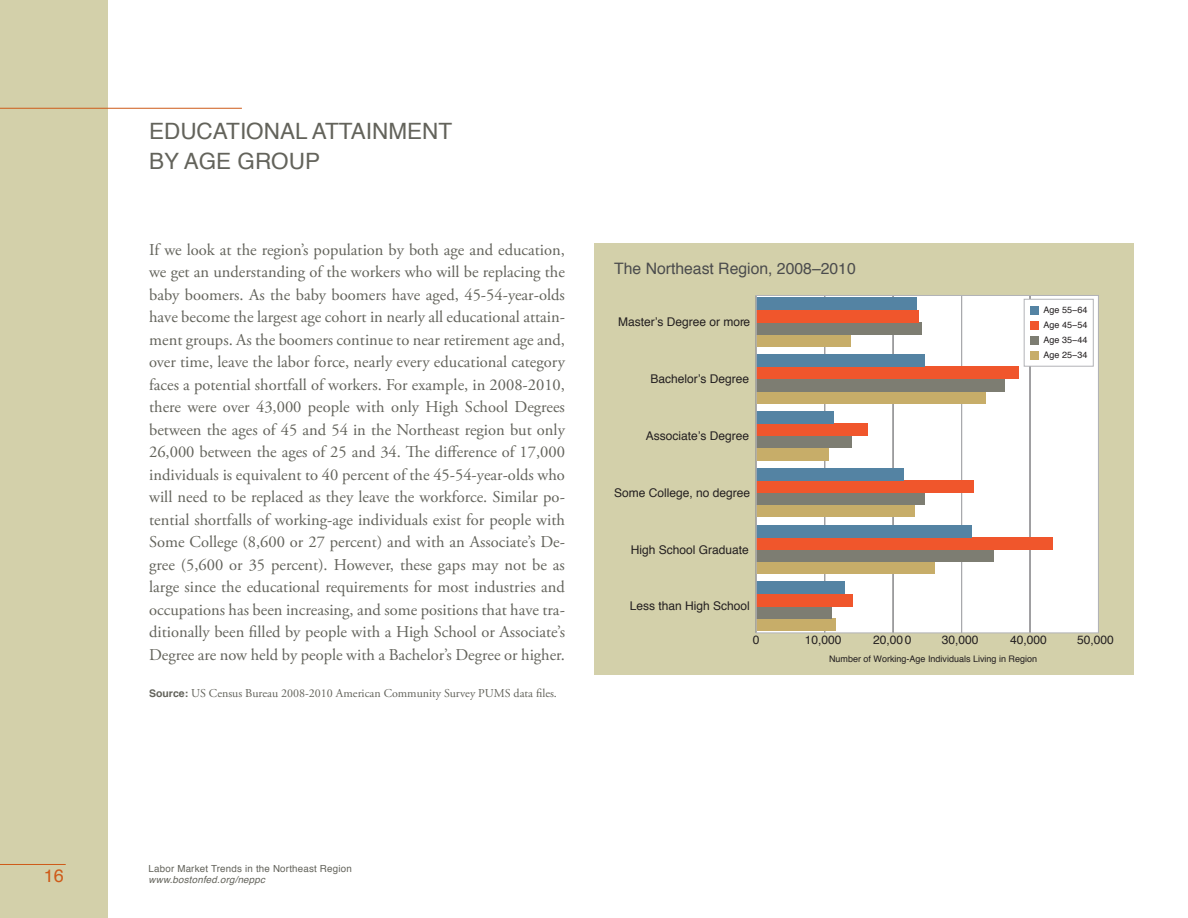
<style>
.page{position:relative;width:1188px;height:918px;background:#fff}
.page>*{position:absolute;margin:0;border:0;box-sizing:border-box;transform-origin:0 0}
.t1{font:22.5px/30px "Helvetica";color:#63635b}
.t2{font:18px "Helvetica";color:#ce5b19}
.BodyText{font:16.5px/22.5px "Adobe Garamond Pro";color:#63635b;text-align:justify}
.t3{font:15.75px "Helvetica";color:#4b4c4d}
.t4{font:12px "Helvetica";color:#231f20}
.BodyText-2{font:12px "Adobe Garamond Pro";color:#63635b}
.t5{font:9.75px "Helvetica";letter-spacing:.02em;color:#63635b}
.t6{font:italic 9.75px "Helvetica";letter-spacing:.02em;color:#63635b}
.t7{font:9px/15px "Helvetica";color:#231f20;text-align:justify}
.s1{font-family:"Helvetica";font-weight:700;font-size:10.5px}
</style>
<div class="page">
<div style="left:0;top:0;width:108px;height:918px;background:#d3d0aa"></div>
<hr style="left:0;top:108px;width:242px;height:1px;background:#ce5b19">
<hr style="left:0;top:864px;width:66px;height:1px;background:#ce5b19">
<div style="left:594px;top:243px;width:540px;height:432px;background:#d3d0aa"></div>
<div style="left:756px;top:295px;width:342px;height:338px;background:#fff"></div>
<hr style="left:1030px;top:295px;width:1px;height:338px;background:#b2b3b7">
<hr style="left:961px;top:295px;width:1px;height:338px;background:#b2b3b7">
<hr style="left:893px;top:295px;width:1px;height:338px;background:#b2b3b7">
<hr style="left:824px;top:295px;width:1px;height:338px;background:#b2b3b7">
<div style="left:756px;top:618px;width:80px;height:12px;background:#c7ad69"></div>
<div style="left:756px;top:606px;width:76px;height:12px;background:#7d7d72"></div>
<div style="left:756px;top:594px;width:96px;height:12px;background:#f0562c"></div>
<div style="left:756px;top:582px;width:88px;height:12px;background:#5483a3"></div>
<div style="left:756px;top:562px;width:179px;height:12px;background:#c7ad69"></div>
<div style="left:756px;top:549px;width:238px;height:13px;background:#7d7d72"></div>
<div style="left:756px;top:537px;width:297px;height:12px;background:#f0562c"></div>
<div style="left:756px;top:525px;width:216px;height:12px;background:#5483a3"></div>
<div style="left:756px;top:505px;width:159px;height:12px;background:#c7ad69"></div>
<div style="left:756px;top:493px;width:169px;height:12px;background:#7d7d72"></div>
<div style="left:756px;top:480px;width:218px;height:13px;background:#f0562c"></div>
<div style="left:756px;top:468px;width:148px;height:12px;background:#5483a3"></div>
<div style="left:756px;top:448px;width:73px;height:12px;background:#c7ad69"></div>
<div style="left:756px;top:436px;width:96px;height:12px;background:#7d7d72"></div>
<div style="left:756px;top:424px;width:112px;height:12px;background:#f0562c"></div>
<div style="left:756px;top:411px;width:78px;height:13px;background:#5483a3"></div>
<div style="left:756px;top:391px;width:230px;height:12px;background:#c7ad69"></div>
<div style="left:756px;top:379px;width:249px;height:12px;background:#7d7d72"></div>
<div style="left:756px;top:367px;width:263px;height:12px;background:#f0562c"></div>
<div style="left:756px;top:355px;width:168px;height:12px;background:#5483a3"></div>
<div style="left:756px;top:334px;width:95px;height:13px;background:#c7ad69"></div>
<div style="left:756px;top:322px;width:166px;height:12px;background:#7d7d72"></div>
<div style="left:756px;top:310px;width:163px;height:12px;background:#f0562c"></div>
<div style="left:756px;top:298px;width:161px;height:12px;background:#5483a3"></div>
<div style="left:1024px;top:299px;width:69px;height:67px;background:#fff"></div>
<div style="left:1024px;top:299px;width:70px;height:68px;border:1px solid #b2b3b7"></div>
<div style="left:1031px;top:306px;width:8px;height:9px;background:#5483a3"></div>
<div style="left:1031px;top:321px;width:8px;height:9px;background:#f0562c"></div>
<div style="left:1031px;top:336px;width:8px;height:9px;background:#7d7d72"></div>
<div style="left:1031px;top:351px;width:8px;height:9px;background:#c7ad69"></div>
<div style="left:756px;top:295px;width:343px;height:338px;border:1px solid #b2b3b7"></div>
<p class="t1" style="left:149px;top:117px;width:304px">EDUCATIONAL ATTAINMENT<br>BY AGE GROUP</p>
<p class="BodyText" style="left:149px;top:239px;width:417px">If we look at the region’s population by both age and education, we get an understanding of the workers who will be replacing the baby boomers. As the baby boomers have aged, 45-54-year-olds have become the largest age cohort in nearly all educational attain&shy;ment groups. As the boomers continue to near retirement age and, over time, leave the labor force, nearly every educational category faces a potential shortfall of workers. For example, in 2008-2010, there were over 43,000 people with only High School Degrees between the ages of 45 and 54 in the Northeast region but only 26,000 between the ages of 25 and 34. The difference of 17,000 individuals is equivalent to 40 percent of the 45-54-year-olds who will need to be replaced as they leave the workforce. Similar po&shy;tential shortfalls of working-age individuals exist for people with Some College (8,600 or 27 percent) and with an Associate’s De&shy;gree (5,600 or 35 percent). However, these gaps may not be as large since the educational requirements for most industries and occupations has been increasing, and some positions that have tra&shy;ditionally been filled by people with a High School or Associate’s Degree are now held by people with a Bachelor’s Degree or higher.</p>
<p class="BodyText-2" style="left:149px;top:686px;width:409px"><span class="s1">Source:</span> US Census Bureau 2008-2010 American Community Survey PUMS data files.</p>
<p class="t3" style="left:614px;top:258px;width:243px">The Northeast Region, 2008–2010</p>
<p class="t4" style="left:618px;top:314px;width:134px">Master’s Degree or more</p>
<p class="t7" style="left:1044px;top:303px;width:45px">Age 55−64<br>Age 45−54<br>Age 35−44<br>Age 25−34</p>
<p class="t4" style="left:651px;top:371px;width:100px">Bachelor’s Degree</p>
<p class="t4" style="left:646px;top:428px;width:105px">Associate’s Degree</p>
<p class="t4" style="left:614px;top:484px;width:138px">Some College, no degree</p>
<p class="t4" style="left:631px;top:541px;width:120px">High School Graduate</p>
<p class="t4" style="left:630px;top:598px;width:122px">Less than High School</p>
<p class="t4" style="left:753px;top:632px;width:8px">0</p>
<p class="t4" style="left:805px;top:632px;width:38px">10,000</p>
<p class="t4" style="left:873px;top:632px;width:40px">20,000</p>
<p class="t4" style="left:942px;top:632px;width:38px">30,000</p>
<p class="t4" style="left:1010px;top:632px;width:38px">40,000</p>
<p class="t4" style="left:1077px;top:632px;width:38px">50,000</p>
<p class="t7" style="left:829px;top:652px;width:210px">Number of Working-Age Individuals Living in Region</p>
<p class="t5" style="left:149px;top:862px;width:205px">Labor Market Trends in the Northeast Region</p>
<p class="t2" style="left:44px;top:864px;width:22px">16</p>
<p class="t6" style="left:149px;top:872px;width:118px">www.bostonfed.org/neppc</p>
</div>
